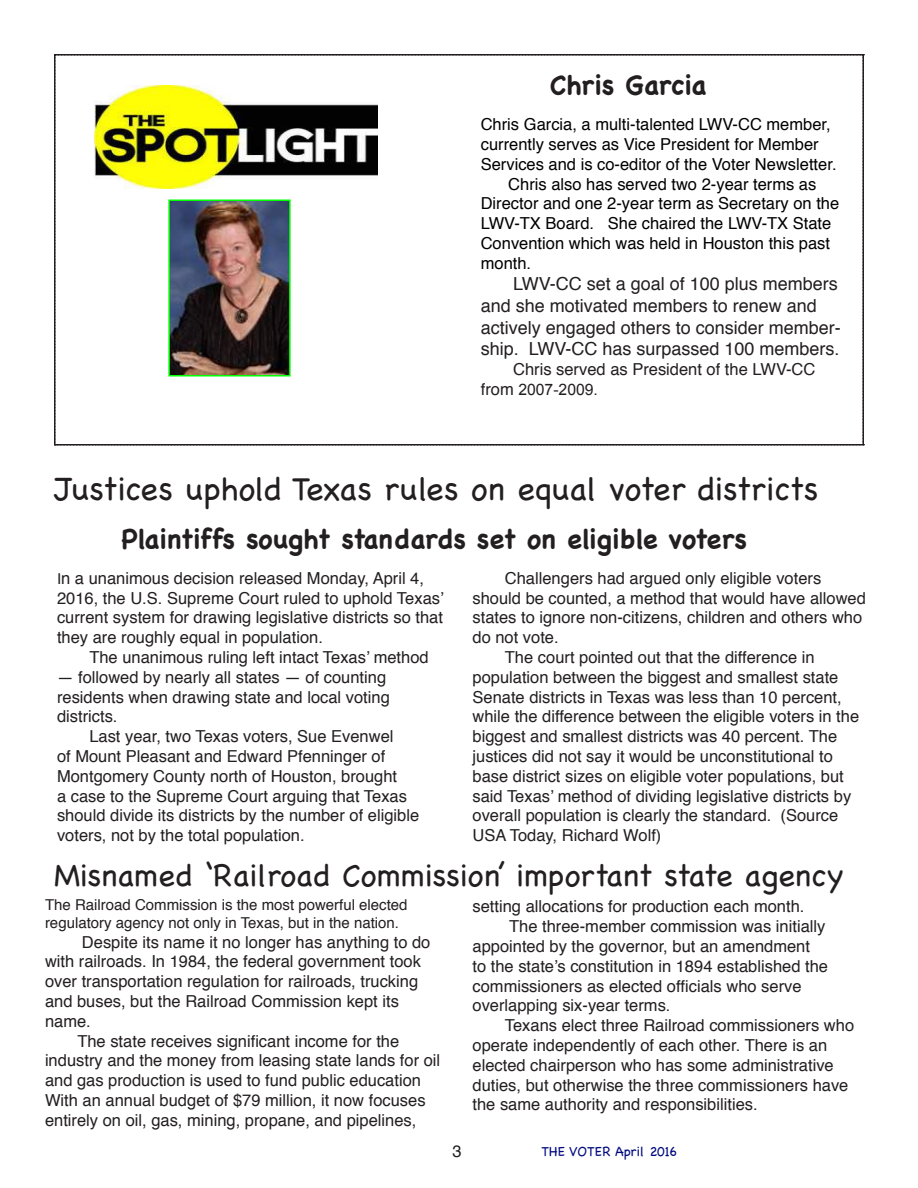
<style>
.page{position:relative;width:918px;height:1188px;background:#fff}
.page>*{position:absolute;margin:0;border:0;box-sizing:border-box;transform-origin:0 0}
.t1{font:33px "Chalkboard";color:#231f20}
.t2{font:31.5px "Chalkboard";color:#231f20}
.t3{font:700 27px "Chalkboard";color:#231f20}
.t4{font:18px/21.6px "Helvetica";color:#231f20}
.t5{font:16.5px/19.8px "Helvetica";color:#231f20}
.t6{font:16.5px "Helvetica";color:#000}
.t7{font:15.75px "Arial";color:#231f20}
.t8{font:15px/18px "Helvetica";color:#231f20}
.t9{font:13.5px "Chalkboard";color:#000a7e}
.s1{font-family:"Helvetica";font-size:16.5px}
.s2{font-size:15px}
</style>
<div class="page">
<svg style="left:54px;top:54px;width:810px;height:392px"></svg>
<h3 class="t3" style="left:550px;top:69px;width:158px">Chris Garcia</h3>
<p class="t6" style="left:481px;top:112px;width:351px">Chris Garcia, a multi-talented LWV-CC member,</p>
<p class="t6" style="left:481px;top:131px;width:340px">currently serves as Vice President for Member</p>
<p class="t6" style="left:481px;top:151px;width:357px">Services and is co-editor of the Voter Newsletter.</p>
<p class="t6" style="left:508px;top:171px;width:310px">Chris also has served two 2-year terms as</p>
<p class="t6" style="left:481px;top:191px;width:360px">Director and one 2-year term as Secretary on the</p>
<p class="t6" style="left:481px;top:211px;width:352px">LWV-TX Board. She chaired the LWV-TX State</p>
<p class="t6" style="left:481px;top:230px;width:351px">Convention which was held in Houston this past</p>
<p class="t6" style="left:481px;top:250px;width:52px">month.</p>
<p class="t4" style="left:481px;top:274px;width:362px;text-indent:32px">LWV-CC set a goal of 100 plus members and she motivated members to renew and actively engaged others to consider member&shy;ship. LWV-CC has surpassed 100 members.</p>
<p class="t5" style="left:513px;top:360px;width:304px">Chris served as President of the LWV-CC</p>
<p class="t7" style="left:481px;top:379px;width:119px"><span class="s1">from</span> 2007-2009.</p>
<h1 class="t1" style="left:54px;top:470px;width:766px">Justices uphold Texas rules on equal voter districts</h1>
<h3 class="t3" style="left:122px;top:523px;width:627px">Plaintiffs sought standards set on eligible voters</h3>
<p class="t5" style="left:57px;top:569px;width:388px"><span class="s2">I</span>n a unanimous decision released Monday, April 4, 2016, the U.S. Supreme Court ruled to uphold Texas’ current system for drawing legislative districts so that they are roughly equal in population.</p>
<p class="t5" style="left:89px;top:648px;width:341px">The unanimous ruling left intact Texas’ method</p>
<p class="t5" style="left:57px;top:668px;width:334px">— followed by nearly all states — of counting residents when drawing state and local voting districts.</p>
<p class="t5" style="left:57px;top:727px;width:364px;text-indent:32px">Last year, two Texas voters, Sue Evenwel<br>of Mount Pleasant and Edward Pfenninger of Montgomery County north of Houston, brought<br>a case to the Supreme Court arguing that Texas should divide its districts by the number of eligible voters, not by the total population.</p>
<p class="t5" style="left:505px;top:569px;width:318px">Challengers had argued only eligible voters</p>
<p class="t5" style="left:472px;top:588px;width:395px">should be counted, a method that would have allowed</p>
<p class="t5" style="left:472px;top:608px;width:391px">states to ignore non-citizens, children and others who</p>
<p class="t5" style="left:472px;top:628px;width:88px">do not vote.</p>
<p class="t5" style="left:505px;top:648px;width:311px">The court pointed out that the difference in</p>
<p class="t5" style="left:472px;top:668px;width:367px">population between the biggest and smallest state</p>
<p class="t5" style="left:472px;top:687px;width:371px">Senate districts in Texas was less than 10 percent,</p>
<p class="t5" style="left:472px;top:707px;width:388px">while the difference between the eligible voters in the</p>
<p class="t5" style="left:472px;top:727px;width:366px">biggest and smallest districts was 40 percent. The</p>
<p class="t5" style="left:472px;top:747px;width:362px">justices did not say it would be unconstitutional to</p>
<p class="t5" style="left:472px;top:767px;width:373px">base district sizes on eligible voter populations, but</p>
<p class="t5" style="left:472px;top:786px;width:380px">said Texas’ method of dividing legislative districts by</p>
<p class="t5" style="left:472px;top:806px;width:367px">overall population is clearly the standard. (Source</p>
<p class="t5" style="left:472px;top:826px;width:190px">USA Today, Richard Wolf)</p>
<h2 class="t2" style="left:54px;top:857px;width:791px">Misnamed ‘Railroad Commission’ important state agency</h2>
<p class="t8" style="left:45px;top:896px;width:364px">The Railroad Commission is the most powerful elected regulatory agency not only in Texas, but in the nation.</p>
<p class="t5" style="left:82px;top:932px;width:350px">Despite its name it no longer has anything to do</p>
<p class="t5" style="left:45px;top:952px;width:378px">with railroads. In 1984, the federal government took</p>
<p class="t5" style="left:45px;top:972px;width:375px">over transportation regulation for railroads, trucking</p>
<p class="t5" style="left:45px;top:992px;width:355px">and buses, but the Railroad Commission kept its</p>
<p class="t5" style="left:45px;top:1012px;width:47px">name.</p>
<p class="t5" style="left:77px;top:1031px;width:323px">The state receives significant income for the</p>
<p class="t5" style="left:45px;top:1051px;width:397px">industry and the money from leasing state lands for oil</p>
<p class="t5" style="left:45px;top:1071px;width:378px">and gas production is used to fund public education</p>
<p class="t5" style="left:45px;top:1091px;width:382px">With an annual budget of $79 million, it now focuses</p>
<p class="t5" style="left:45px;top:1111px;width:373px">entirely on oil, gas, mining, propane, and pipelines,</p>
<p class="t5" style="left:472px;top:897px;width:333px">setting allocations for production each month.</p>
<p class="t5" style="left:509px;top:917px;width:318px">The three-member commission was initially</p>
<p class="t5" style="left:472px;top:937px;width:339px">appointed by the governor, but an amendment</p>
<p class="t5" style="left:472px;top:957px;width:357px">to the state’s constitution in 1894 established the</p>
<p class="t5" style="left:472px;top:976px;width:331px">commissioners as elected officials who serve</p>
<p class="t5" style="left:472px;top:996px;width:200px">overlapping six-year terms.</p>
<p class="t5" style="left:505px;top:1016px;width:351px">Texans elect three Railroad commissioners who</p>
<p class="t5" style="left:472px;top:1036px;width:356px">operate independently of each other. There is an</p>
<p class="t5" style="left:472px;top:1056px;width:363px">elected chairperson who has some administrative</p>
<p class="t5" style="left:472px;top:1075px;width:377px">duties, but otherwise the three commissioners have</p>
<p class="t5" style="left:472px;top:1095px;width:287px">the same authority and responsibilities.</p>
<p class="t5" style="left:452px;top:1142px;width:11px">3</p>
<p class="t9" style="left:542px;top:1144px;width:137px">THE VOTER April 2016</p>
</div>
